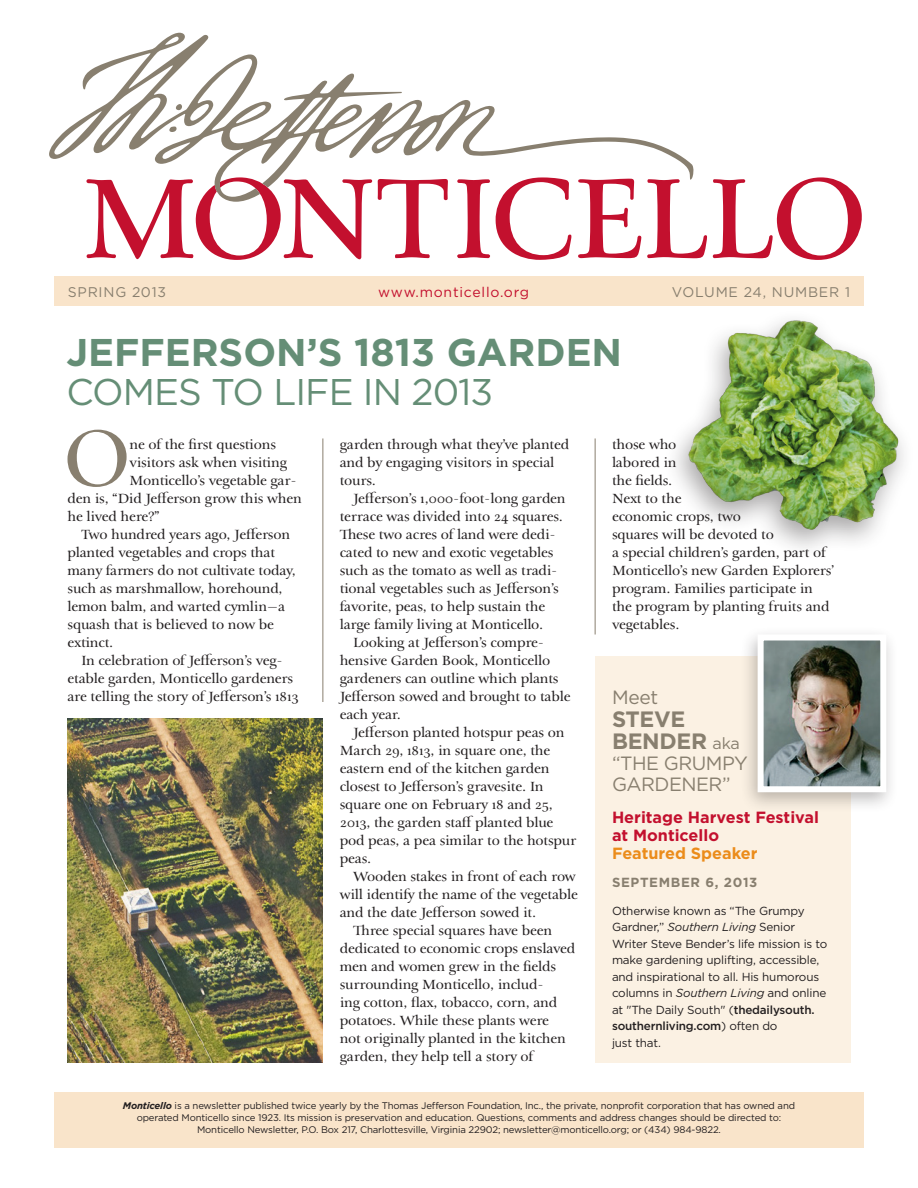
<style>
.page{position:relative;width:918px;height:1188px;background:#fff}
.page>*{position:absolute;margin:0;border:0;box-sizing:border-box;transform-origin:0 0}
.NL_Article_Base_TJ_F{font:88.65px "Th Jefferson Pro";color:#887f6f}
.NL_Sans_Headline_Med{font:700 38.7px "Gotham";color:#658e76}
.NL_Sans_Headline_Med-2{font:37.2px "Gotham";letter-spacing:-.025em;color:#658e76}
.NL_Sans_Body{font:700 22.2px/22.5px "Gotham";letter-spacing:-.015em;color:#887f6f}
.NL_Sans_Body-2{font:19.2px/21px "Gotham";letter-spacing:-.025em;color:#887f6f}
.NL_Gotham_Subhead{font:700 16.2px/18px "Gotham";color:#c3102e}
.NL_Article_Base_TJ{font:15px/18px "Th Jefferson Pro";letter-spacing:-.015em;color:#231f20}
.NL_Article_Base_TJ_F-2{font:15px "Th Jefferson Pro";letter-spacing:-.015em;color:#231f20}
.t1{font:13.95px "Gotham";letter-spacing:.055em;color:#887f6f}
.t2{font:13.95px "Gotham";letter-spacing:.055em;color:#c3102e}
.NL_Gotham_Subhead-2{font:700 13.2px "Gotham";letter-spacing:.05em;color:#887f6f}
.NL_Sans_Body-3{font:11.7px/16.5px "Gotham";letter-spacing:-.015em;color:#231f20}
.t3{font:9.6px/12px "Gotham";letter-spacing:-.015em;color:#231f20;text-align:center}
.s1{font-weight:400;font-size:16.2px}
.s2{color:#eb8c1b}
.s3{font-style:italic}
.s4{font-weight:500}
.s5{font-weight:700;font-style:italic}
</style>
<div class="page">
<div style="left:54px;top:277px;width:810px;height:29px;background:#f9e4ca"></div>
<svg style="left:395px;top:202px;width:35px;height:56px"></svg>
<svg style="left:457px;top:202px;width:115px;height:58px"></svg>
<svg style="left:578px;top:202px;width:63px;height:56px"></svg>
<svg style="left:647px;top:202px;width:60px;height:56px"></svg>
<svg style="left:713px;top:177px;width:149px;height:83px"></svg>
<svg style="left:86px;top:202px;width:276px;height:58px"></svg>
<svg style="left:49px;top:33px;width:645px;height:169px"></svg>
<div style="left:54px;top:1092px;width:810px;height:56px;background:#f9e4ca"></div>
<hr style="left:322px;top:438px;width:1px;height:264px;background:#887f6f">
<hr style="left:595px;top:438px;width:1px;height:196px;background:#887f6f">
<img style="left:68px;top:719px;width:255px;height:344px">
<div style="left:663px;top:309px;width:252px;height:251px;background:#231f20;opacity:.4"></div>
<img style="left:674px;top:309px;width:240px;height:228px">
<div style="left:595px;top:657px;width:255px;height:406px;background:#fbf1e3"></div>
<div style="left:739px;top:625px;width:160px;height:189px;background:#231f20;opacity:.3"></div>
<img style="left:765px;top:641px;width:114px;height:144px">
<div style="left:758px;top:634px;width:128px;height:158px;border:6px solid #fff"></div>
<p class="t1" style="left:68px;top:284px;width:100px">SPRING 2013</p>
<p class="t2" style="left:378px;top:284px;width:152px">www.monticello.org</p>
<p class="t1" style="left:672px;top:284px;width:180px">VOLUME 24, NUMBER 1</p>
<p class="NL_Sans_Headline_Med" style="left:66px;top:330px;width:557px">JEFFERSON’S 1813 GARDEN</p>
<p class="NL_Sans_Headline_Med-2" style="left:66px;top:372px;width:428px">COMES TO LIFE IN 2013</p>
<p class="NL_Article_Base_TJ_F" style="left:63px;top:408px;width:69px">O</p>
<p class="NL_Article_Base_TJ_F-2" style="left:130px;top:436px;width:148px">ne of the first questions</p>
<p class="NL_Article_Base_TJ_F-2" style="left:130px;top:454px;width:159px">visitors ask when visiting</p>
<p class="NL_Article_Base_TJ_F-2" style="left:130px;top:472px;width:169px">Monticello’s vegetable gar-</p>
<p class="NL_Article_Base_TJ_F-2" style="left:68px;top:490px;width:236px">den is, “Did Jefferson grow this when</p>
<p class="NL_Article_Base_TJ_F-2" style="left:68px;top:508px;width:94px">he lived here?”</p>
<p class="NL_Article_Base_TJ" style="left:68px;top:526px;width:230px;text-indent:14px">Two hundred years ago, Jefferson planted vegetables and crops that many farmers do not cultivate today, such as marshmallow, horehound, lemon balm, and warted cymlin—a squash that is believed to now be extinct.</p>
<p class="NL_Article_Base_TJ" style="left:68px;top:652px;width:233px;text-align:center">In celebration of Jefferson’s veg&shy;etable garden, Monticello gardeners are telling the story of Jefferson’s 1813</p>
<p class="NL_Article_Base_TJ" style="left:340px;top:436px;width:231px">garden through what they’ve planted and by engaging visitors in special tours.</p>
<p class="NL_Article_Base_TJ" style="left:340px;top:490px;width:227px;text-indent:14px">Jefferson’s 1,000-foot-long garden terrace was divided into 24 squares.<br>These two acres of land were dedi&shy;cated to new and exotic vegetables such as the tomato as well as tradi&shy;tional vegetables such as Jefferson’s favorite, peas, to help sustain the large family living at Monticello.</p>
<p class="NL_Article_Base_TJ" style="left:340px;top:634px;width:232px;text-indent:14px">Looking at Jefferson’s compre&shy;hensive Garden Book, Monticello gardeners can outline which plants<br>Jefferson sowed and brought to table each year.</p>
<p class="NL_Article_Base_TJ" style="left:340px;top:724px;width:238px;text-indent:14px">Jefferson planted hotspur peas on<br>March 29, 1813, in square one, the eastern end of the kitchen garden closest to Jefferson’s gravesite. In square one on February 18 and 25,<br>2013, the garden staff planted blue pod peas, a pea similar to the hotspur peas.</p>
<p class="NL_Article_Base_TJ" style="left:340px;top:868px;width:240px;text-indent:14px">Wooden stakes in front of each row will identify the name of the vegetable and the date Jefferson sowed it.</p>
<p class="NL_Article_Base_TJ" style="left:340px;top:922px;width:237px;text-indent:14px">Three special squares have been dedicated to economic crops enslaved men and women grew in the fields surrounding Monticello, includ-<br>ing cotton, flax, tobacco, corn, and potatoes. While these plants were<br>not originally planted in the kitchen garden, they help tell a story of</p>
<p class="NL_Article_Base_TJ" style="left:612px;top:436px;width:223px">those who<br>labored in<br>the fields.<br>Next to the<br>economic crops, two<br>squares will be devoted to<br>a special children’s garden, part of<br>Monticello’s new Garden Explorers’ program. Families participate in the program by planting fruits and vegetables.</p>
<p class="NL_Sans_Body-2" style="left:612px;top:686px;width:48px">Meet</p>
<p class="NL_Sans_Body" style="left:612px;top:707px;width:129px">STEVE<br>BENDER <span class="s1">aka</span></p>
<p class="NL_Sans_Body-2" style="left:612px;top:752px;width:137px">“THE GRUMPY<br>GARDENER”</p>
<p class="NL_Gotham_Subhead" style="left:612px;top:807px;width:209px">Heritage Harvest Festival at Monticello<br><span class="s2">Featured Speaker</span></p>
<p class="NL_Gotham_Subhead-2" style="left:612px;top:875px;width:147px">SEPTEMBER 6, 2013</p>
<p class="NL_Sans_Body-3" style="left:612px;top:902px;width:217px">Otherwise known as “The Grumpy Gardner,” <span class="s3">Southern Living</span> Senior Writer Steve Bender’s life mission is to make gardening uplifting, accessible, and inspirational to all. His humorous columns in <span class="s3">Southern Living</span> and online at "The Daily South" (<span class="s4">thedailysouth. southernliving.com</span>) often do<br>just that.</p>
<p class="t3" style="left:123px;top:1099px;width:674px"><span class="s5">Monticello</span> is a newsletter published twice yearly by the Thomas Jefferson Foundation, Inc., the private, nonprofit corporation that has owned and operated Monticello since 1923. Its mission is preservation and education. Questions, comments and address changes should be directed to:<br>Monticello Newsletter, P.O. Box 217, Charlottesville, Virginia 22902; newsletter@monticello.org; or (434) 984-9822.</p>
</div>
